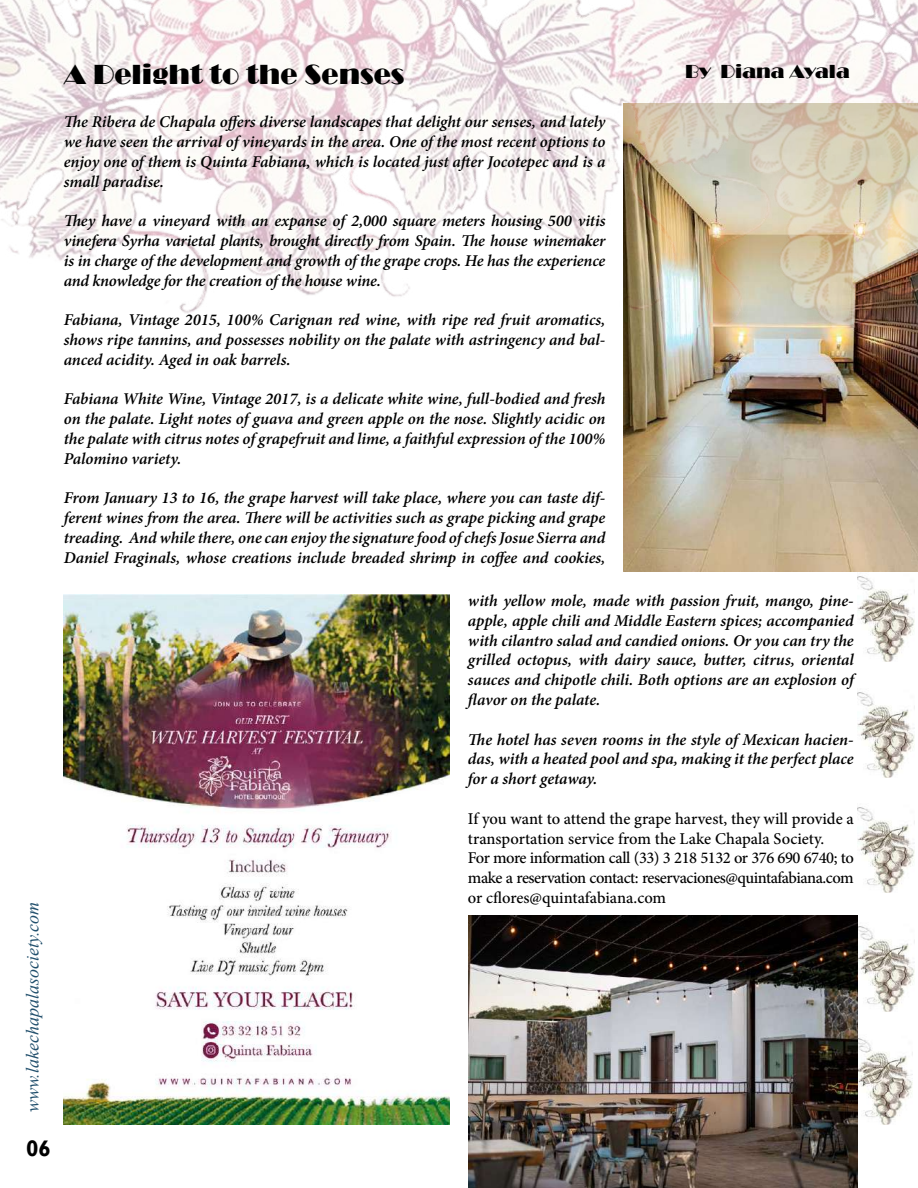
<style>
.page{position:relative;width:918px;height:1188px;background:#fff}
.page>*{position:absolute;margin:0;border:0;box-sizing:border-box;transform-origin:0 0}
.t1{font:28.5px "Broadway";color:#000}
.t2{font:700 22.5px "Gill Sans";color:#000}
.t3{font:19.5px "Broadway";color:#000}
.t4{font:italic 18px "Times New Roman";color:#214f6c}
.t5{font:italic 600 16.5px/19.8px "Minion Pro";letter-spacing:-.005em;color:#000;text-align:justify}
.t6{font:500 16.5px/19.8px "Minion Pro";letter-spacing:-.01em;color:#000}
</style>
<div class="page">
<img style="left:623px;top:337px;width:295px;height:234px">
<img style="left:0;top:0;width:918px;height:337px">
<img style="left:857px;top:692px;width:58px;height:86px">
<img style="left:857px;top:807px;width:58px;height:86px">
<img style="left:857px;top:576px;width:58px;height:86px">
<img style="left:857px;top:922px;width:58px;height:90px">
<img style="left:857px;top:1035px;width:56px;height:89px">
<img style="left:64px;top:594px;width:386px;height:530px">
<img style="left:468px;top:915px;width:389px;height:273px">
<h1 class="t1" style="left:64px;top:58px;width:342px">A Delight to the Senses</h1>
<p class="t3" style="left:685px;top:60px;width:166px">By Diana Ayala</p>
<p class="t4" style="left:20px;top:1112px;width:212px;rotate:-90deg">www.lakechapalasociety.com</p>
<h2 class="t2" style="left:26px;top:1135px;width:26px">06</h2>
<p class="t5" style="left:64px;top:112px;width:543px">The Ribera de Chapala offers diverse landscapes that delight our senses, and lately we have seen the arrival of vineyards in the area. One of the most recent options to enjoy one of them is Quinta Fabiana, which is located just after Jocotepec and is a small paradise.</p>
<p class="t5" style="left:64px;top:211px;width:543px">They have a vineyard with an expanse of 2,000 square meters housing 500 vitis vinefera Syrha varietal plants, brought directly from Spain. The house winemaker is in charge of the development and growth of the grape crops. He has the experience and knowledge for the creation of the house wine.</p>
<p class="t5" style="left:64px;top:310px;width:543px">Fabiana, Vintage 2015, 100% Carignan red wine, with ripe red fruit aromatics, shows ripe tannins, and possesses nobility on the palate with astringency and bal&shy;anced acidity. Aged in oak barrels.</p>
<p class="t5" style="left:64px;top:389px;width:543px">Fabiana White Wine, Vintage 2017, is a delicate white wine, full-bodied and fresh on the palate. Light notes of guava and green apple on the nose. Slightly acidic on the palate with citrus notes of grapefruit and lime, a faithful expression of the 100% Palomino variety.</p>
<p class="t5" style="left:64px;top:488px;width:543px">From January 13 to 16, the grape harvest will take place, where you can taste dif&shy;ferent wines from the area. There will be activities such as grape picking and grape treading. And while there, one can enjoy the signature food of chefs Josue Sierra and Daniel Fraginals, whose creations include breaded shrimp in coffee and cookies,</p>
<p class="t5" style="left:468px;top:591px;width:387px">with yellow mole, made with passion fruit, mango, pine&shy;apple, apple chili and Middle Eastern spices; accompanied with cilantro salad and candied onions. Or you can try the grilled octopus, with dairy sauce, butter, citrus, oriental sauces and chipotle chili. Both options are an explosion of flavor on the palate.</p>
<p class="t5" style="left:468px;top:729px;width:387px">The hotel has seven rooms in the style of Mexican hacien&shy;das, with a heated pool and spa, making it the perfect place for a short getaway.</p>
<p class="t6" style="left:468px;top:809px;width:387px">If you want to attend the grape harvest, they will provide a transportation service from the Lake Chapala Society.<br>For more information call (33) 3 218 5132 or 376 690 6740; to make a reservation contact: reservaciones@quintafabiana.com or cflores@quintafabiana.com</p>
</div>
